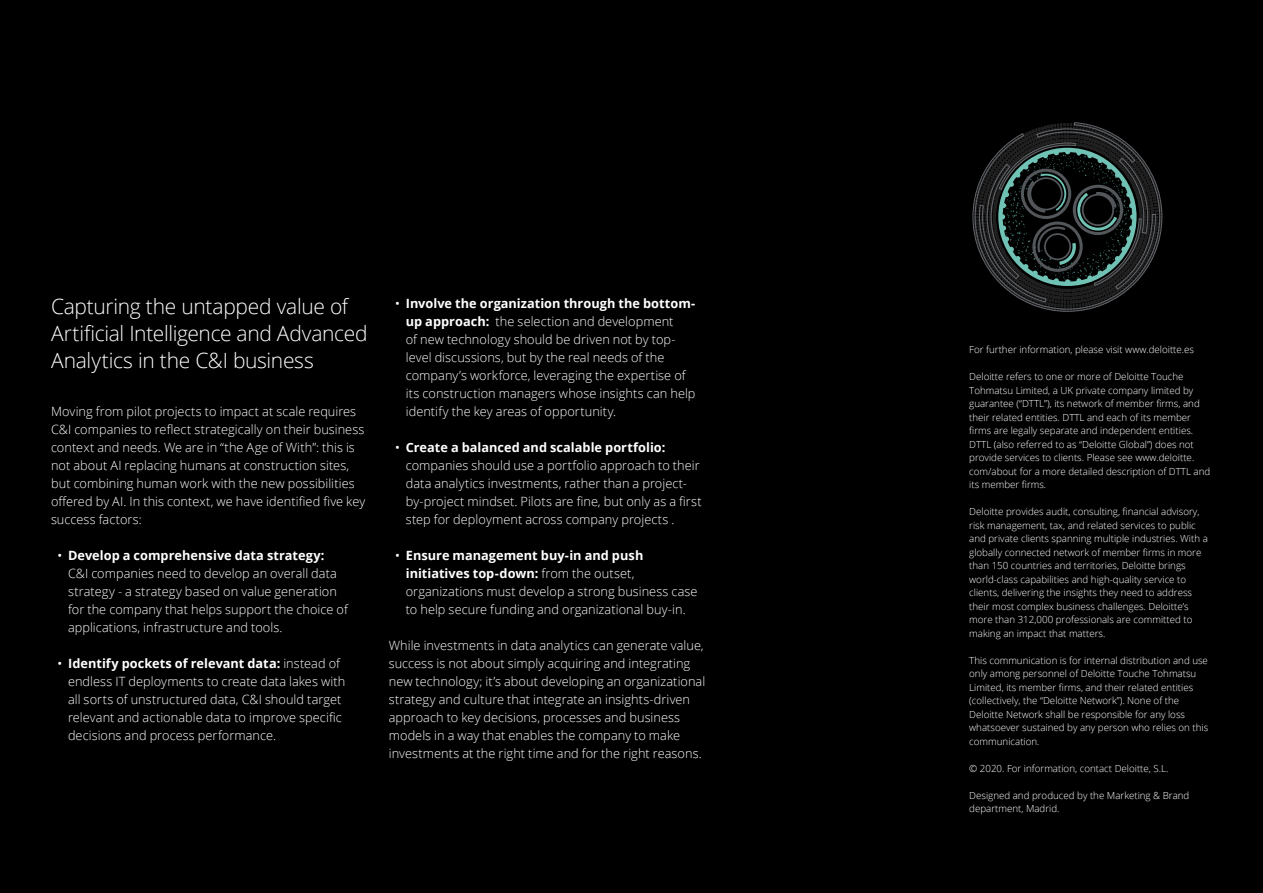
<style>
.page{position:relative;width:1263px;height:893px;background:#000}
.page>*{position:absolute;margin:0;border:0;box-sizing:border-box;transform-origin:0 0}
.t1{font:300 21px/27px "Open Sans";letter-spacing:-.015em;color:#fff}
.t2{font:300 12.75px/18px "Open Sans";letter-spacing:.005em;color:#fff}
.t3{font:300 9.75px/13.5px "Open Sans";color:#fff}
.s1{font-weight:400}
.s2{font-weight:700}
</style>
<div class="page">
<svg style="left:972px;top:122px;width:190px;height:190px"></svg>
<h1 class="t1" style="left:51px;top:292px;width:318px">Capturing the untapped value of<br>Artificial Intelligence and Advanced<br>Analytics in the C&amp;I business</h1>
<p class="t2" style="left:51px;top:402px;width:316px">Moving from pilot projects to impact at scale requires C&amp;I companies to reflect strategically on their business context and needs. We are in “the Age of With”: this is not about AI replacing humans at construction sites, but combining human work with the new possibilities offered by AI. In this context, we have identified five key success factors:</p>
<p class="t2" style="left:68px;top:546px;width:281px;text-indent:-11px"><span class="s1">•</span> <span class="s2">Develop a comprehensive data strategy:<br></span>C&amp;I companies need to develop an overall data strategy - a strategy based on value generation for the company that helps support the choice of applications, infrastructure and tools.</p>
<p class="t2" style="left:68px;top:654px;width:279px;text-indent:-11px"><span class="s1">•</span> <span class="s2">Identify pockets of relevant data:</span> instead of endless IT deployments to create data lakes with all sorts of unstructured data, C&amp;I should target relevant and actionable data to improve specific decisions and process performance.</p>
<p class="t2" style="left:406px;top:294px;width:291px;text-indent:-11px"><span class="s1">•</span> <span class="s2">Involve the organization through the bottom&shy;up approach:</span> the selection and development<br>of new technology should be driven not by top&shy;level discussions, but by the real needs of the company’s workforce, leveraging the expertise of its construction managers whose insights can help identify the key areas of opportunity.</p>
<p class="t2" style="left:406px;top:438px;width:297px;text-indent:-11px"><span class="s1">•</span> <span class="s2">Create a balanced and scalable portfolio: </span>companies should use a portfolio approach to their data analytics investments, rather than a project&shy;by-project mindset. Pilots are fine, but only as a first step for deployment across company projects .</p>
<p class="t2" style="left:406px;top:546px;width:293px;text-indent:-11px"><span class="s1">•</span> <span class="s2">Ensure management buy-in and push initiatives top-down:</span> from the outset, organizations must develop a strong business case to help secure funding and organizational buy-in.</p>
<p class="t2" style="left:389px;top:636px;width:318px">While investments in data analytics can generate value, success is not about simply acquiring and integrating new technology; it’s about developing an organizational strategy and culture that integrate an insights-driven approach to key decisions, processes and business models in a way that enables the company to make investments at the right time and for the right reasons.</p>
<p class="t3" style="left:969px;top:343px;width:226px">For further information, please visit www.deloitte.es</p>
<p class="t3" style="left:969px;top:370px;width:243px">Deloitte refers to one or more of Deloitte Touche Tohmatsu Limited, a UK private company limited by guarantee (“DTTL”), its network of member firms, and their related entities. DTTL and each of its member firms are legally separate and independent entities.<br>DTTL (also referred to as “Deloitte Global”) does not provide services to clients. Please see www.deloitte. com/about for a more detailed description of DTTL and its member firms.</p>
<p class="t3" style="left:969px;top:505px;width:240px">Deloitte provides audit, consulting, financial advisory, risk management, tax, and related services to public and private clients spanning multiple industries. With a globally connected network of member firms in more than 150 countries and territories, Deloitte brings world-class capabilities and high-quality service to clients, delivering the insights they need to address their most complex business challenges. Deloitte’s more than 312,000 professionals are committed to making an impact that matters.</p>
<p class="t3" style="left:969px;top:653px;width:240px">This communication is for internal distribution and use only among personnel of Deloitte Touche Tohmatsu Limited, its member firms, and their related entities (collectively, the “Deloitte Network”). None of the Deloitte Network shall be responsible for any loss whatsoever sustained by any person who relies on this communication.</p>
<p class="t3" style="left:969px;top:761px;width:201px">© 2020. For information, contact Deloitte, S.L.</p>
<p class="t3" style="left:969px;top:788px;width:222px">Designed and produced by the Marketing &amp; Brand department, Madrid.</p>
</div>
